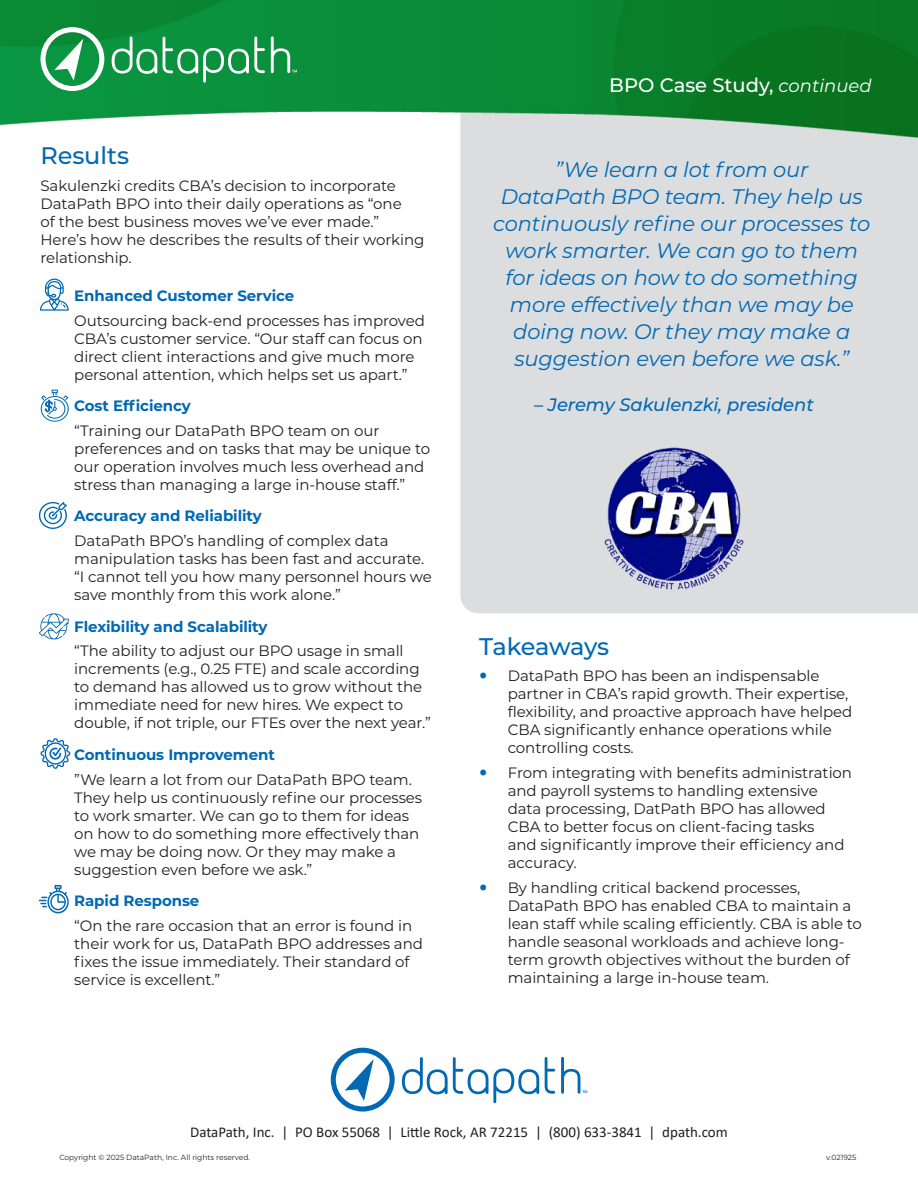
<style>
.page{position:relative;width:918px;height:1188px;background:#fff}
.page>*{position:absolute;margin:0;border:0;box-sizing:border-box;transform-origin:0 0}
.t1{font:500 24px "Montserrat";letter-spacing:-.01em;color:#0168b3}
.t2{font:italic 21px/27px "Montserrat";letter-spacing:-.005em;color:#0168b3;text-align:center}
.t3{font:500 19.5px "Montserrat";color:#fff}
.t4{font:italic 500 18px "Montserrat";letter-spacing:-.005em;color:#0168b3}
.t5{font:15px/18px "Montserrat";letter-spacing:-.005em;color:#231f20}
.t6{font:700 15px "Montserrat";letter-spacing:-.005em;color:#0168b3}
.t7{font:15px "Calibri";color:#231f20}
.t8{font:7.5px "Montserrat";color:#231f20}
.s1{font-weight:400;font-style:italic;font-size:18px}
</style>
<div class="page">
<div style="left:460px;top:165px;width:458px;height:448px;background:#dcdddf"></div>
<svg style="left:40px;top:279px;width:29px;height:32px"></svg>
<svg style="left:41px;top:390px;width:28px;height:32px"></svg>
<svg style="left:39px;top:613px;width:30px;height:26px"></svg>
<svg style="left:39px;top:502px;width:28px;height:27px"></svg>
<svg style="left:39px;top:885px;width:30px;height:28px"></svg>
<svg style="left:40px;top:738px;width:30px;height:31px"></svg>
<img style="left:602px;top:447px;width:144px;height:143px">
<img style="left:0;top:0;width:918px;height:165px">
<svg style="left:41px;top:27px;width:63px;height:64px"></svg>
<svg style="left:112px;top:37px;width:45px;height:37px"></svg>
<svg style="left:163px;top:36px;width:102px;height:47px"></svg>
<svg style="left:271px;top:36px;width:26px;height:37px"></svg>
<svg style="left:331px;top:1048px;width:64px;height:64px"></svg>
<svg style="left:545px;top:1057px;width:10px;height:37px"></svg>
<svg style="left:402px;top:1057px;width:137px;height:46px"></svg>
<svg style="left:561px;top:1057px;width:26px;height:37px"></svg>
<p class="t1" style="left:40px;top:139px;width:90px">Results</p>
<p class="t5" style="left:40px;top:176px;width:385px">Sakulenzki credits CBA’s decision to incorporate DataPath BPO into their daily operations as “one<br>of the best business moves we’ve ever made.” Here’s how he describes the results of their working relationship.</p>
<p class="t6" style="left:74px;top:285px;width:222px">Enhanced Customer Service</p>
<p class="t5" style="left:74px;top:311px;width:352px">Outsourcing back-end processes has improved CBA’s customer service. “Our staff can focus on direct client interactions and give much more personal attention, which helps set us apart.”</p>
<p class="t6" style="left:74px;top:395px;width:118px">Cost Efficiency</p>
<p class="t5" style="left:74px;top:421px;width:358px">“Training our DataPath BPO team on our preferences and on tasks that may be unique to our operation involves much less overhead and stress than managing a large in-house staff.”</p>
<p class="t6" style="left:74px;top:505px;width:189px">Accuracy and Reliability</p>
<p class="t5" style="left:74px;top:531px;width:359px">DataPath BPO’s handling of complex data manipulation tasks has been fast and accurate. “I cannot tell you how many personnel hours we save monthly from this work alone.”</p>
<p class="t6" style="left:74px;top:615px;width:195px">Flexibility and Scalability</p>
<p class="t5" style="left:74px;top:641px;width:358px">“The ability to adjust our BPO usage in small increments (e.g., 0.25 FTE) and scale according to demand has allowed us to grow without the immediate need for new hires. We expect to double, if not triple, our FTEs over the next year.”</p>
<p class="t6" style="left:74px;top:744px;width:202px">Continuous Improvement</p>
<p class="t5" style="left:74px;top:770px;width:350px">”We learn a lot from our DataPath BPO team.<br>They help us continuously refine our processes to work smarter. We can go to them for ideas on how to do something more effectively than we may be doing now. Or they may make a suggestion even before we ask.”</p>
<p class="t6" style="left:74px;top:890px;width:127px">Rapid Response</p>
<p class="t5" style="left:74px;top:916px;width:350px">“On the rare occasion that an error is found in their work for us, DataPath BPO addresses and fixes the issue immediately. Their standard of service is excellent.”</p>
<p class="t3" style="left:609px;top:71px;width:264px">BPO Case Study, <span class="s1">continued</span></p>
<p class="t2" style="left:493px;top:155px;width:379px">”We learn a lot from our<br>DataPath BPO team. They help us continuously refine our processes to work smarter. We can go to them for ideas on how to do something more effectively than we may be doing now. Or they may make a suggestion even before we ask.”</p>
<p class="t4" style="left:534px;top:392px;width:281px">– Jeremy Sakulenzki, president</p>
<p class="t1" style="left:479px;top:630px;width:132px">Takeaways</p>
<p class="t5" style="left:508px;top:667px;width:346px">DataPath BPO has been an indispensable partner in CBA’s rapid growth. Their expertise, flexibility, and proactive approach have helped CBA significantly enhance operations while controlling costs.</p>
<p class="t5" style="left:508px;top:763px;width:346px">From integrating with benefits administration and payroll systems to handling extensive data processing, DatPath BPO has allowed CBA to better focus on client-facing tasks<br>and significantly improve their efficiency and accuracy.</p>
<p class="t5" style="left:508px;top:878px;width:356px">By handling critical backend processes, DataPath BPO has enabled CBA to maintain a lean staff while scaling efficiently. CBA is able to handle seasonal workloads and achieve long&shy;term growth objectives without the burden of maintaining a large in-house team.</p>
<p class="t7" style="left:190px;top:1121px;width:539px">DataPath, Inc. | PO Box 55068 | Little Rock, AR 72215 | (800) 633-3841 | dpath.com</p>
<p class="t8" style="left:59px;top:1152px;width:192px">Copyright © 2025 DataPath, Inc. All rights reserved.</p>
<p class="t8" style="left:826px;top:1152px;width:32px">v.021925</p>
</div>
